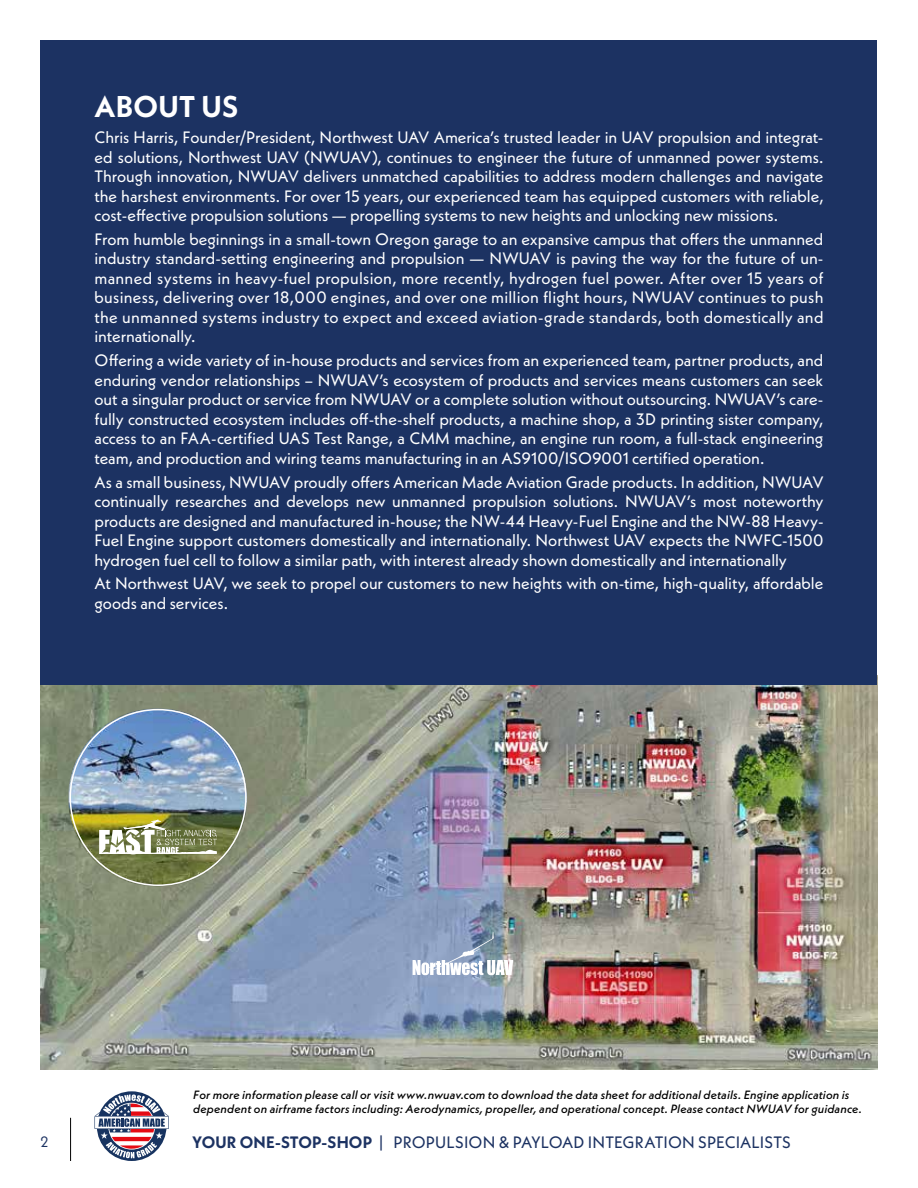
<style>
.page{position:relative;width:918px;height:1188px;background:#fff}
.page>*{position:absolute;margin:0;border:0;box-sizing:border-box;transform-origin:0 0}
.t1{font:700 30px "Neue Kabel";letter-spacing:.01em;color:#fff}
.t2{font:16.5px/19.5px "Neue Kabel";letter-spacing:-.005em;color:#fff;text-align:justify}
.t3{font:16.5px "Neue Kabel";letter-spacing:.005em;color:#1c3262}
.t4{font:15px "Neue Kabel";color:#1c3262}
.t5{font:italic 500 12px/13.5px "Neue Kabel";letter-spacing:.01em;color:#000}
.s1{font-weight:700}
</style>
<div class="page">
<hr style="left:70px;top:1118px;width:1px;height:43px;background:#000">
<svg style="left:94px;top:1091px;width:75px;height:70px"></svg>
<img style="left:40px;top:685px;width:838px;height:384px">
<img style="left:67px;top:706px;width:181px;height:181px">
<div style="left:40px;top:40px;width:838px;height:645px;background:#1c3262"></div>
<svg style="left:413px;top:932px;width:100px;height:43px"></svg>
<svg style="left:99px;top:820px;width:118px;height:34px"></svg>
<h1 class="t1" style="left:95px;top:87px;width:145px">ABOUT US</h1>
<p class="t2" style="left:94px;top:127px;width:731px">Chris Harris, Founder/President, Northwest UAV America’s trusted leader in UAV propulsion and integrat&shy;ed solutions, Northwest UAV (NWUAV), continues to engineer the future of unmanned power systems.<br>Through innovation, NWUAV delivers unmatched capabilities to address modern challenges and navigate the harshest environments. For over 15 years, our experienced team has equipped customers with reliable, cost-effective propulsion solutions — propelling systems to new heights and unlocking new missions.</p>
<p class="t2" style="left:94px;top:229px;width:731px">From humble beginnings in a small-town Oregon garage to an expansive campus that offers the unmanned industry standard-setting engineering and propulsion — NWUAV is paving the way for the future of un&shy;manned systems in heavy-fuel propulsion, more recently, hydrogen fuel power. After over 15 years of business, delivering over 18,000 engines, and over one million flight hours, NWUAV continues to push the unmanned systems industry to expect and exceed aviation-grade standards, both domestically and internationally.</p>
<p class="t2" style="left:94px;top:350px;width:731px">Offering a wide variety of in-house products and services from an experienced team, partner products, and enduring vendor relationships – NWUAV’s ecosystem of products and services means customers can seek out a singular product or service from NWUAV or a complete solution without outsourcing. NWUAV’s care&shy;fully constructed ecosystem includes off-the-shelf products, a machine shop, a 3D printing sister company, access to an FAA-certified UAS Test Range, a CMM machine, an engine run room, a full-stack engineering team, and production and wiring teams manufacturing in an AS9100/ISO9001 certified operation.</p>
<p class="t2" style="left:94px;top:472px;width:731px">As a small business, NWUAV proudly offers American Made Aviation Grade products. In addition, NWUAV continually researches and develops new unmanned propulsion solutions. NWUAV’s most noteworthy products are designed and manufactured in-house; the NW-44 Heavy-Fuel Engine and the NW-88 Heavy-Fuel Engine support customers domestically and internationally. Northwest UAV expects the NWFC-1500 hydrogen fuel cell to follow a similar path, with interest already shown domestically and internationally</p>
<p class="t2" style="left:94px;top:574px;width:730px">At Northwest UAV, we seek to propel our customers to new heights with on-time, high-quality, affordable goods and services.</p>
<p class="t5" style="left:193px;top:1088px;width:670px">For more information please call or visit www.nwuav.com to download the data sheet for additional details. Engine application is dependent on airframe factors including: Aerodynamics, propeller, and operational concept. Please contact NWUAV for guidance.</p>
<p class="t4" style="left:40px;top:1133px;width:10px">2</p>
<p class="t3" style="left:192px;top:1132px;width:600px"><span class="s1">YOUR ONE-STOP-SHOP</span> | PROPULSION &amp; PAYLOAD INTEGRATION SPECIALISTS</p>
</div>
